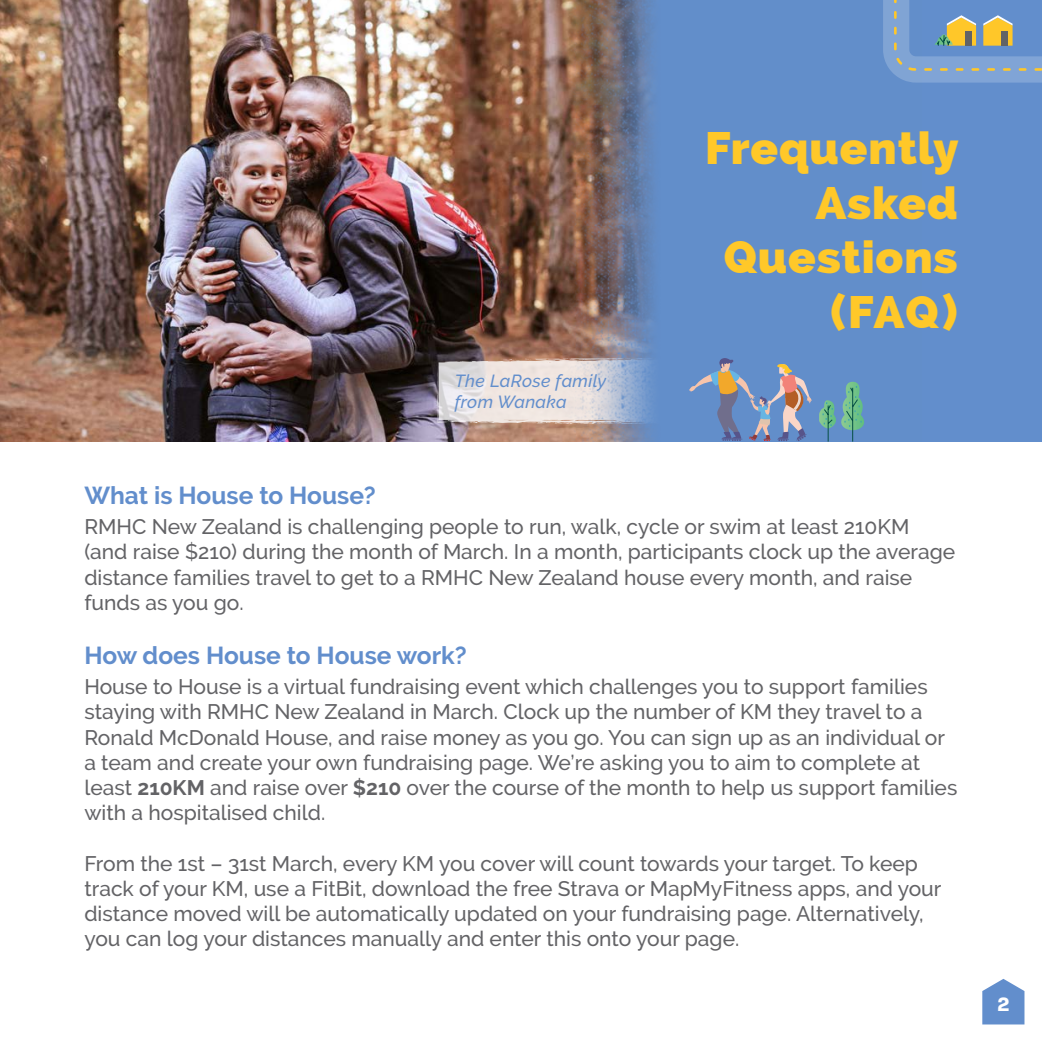
<style>
.page{position:relative;width:1042px;height:1042px;background:#fff}
.page>*{position:absolute;margin:0;border:0;box-sizing:border-box;transform-origin:0 0}
.t1{font:800 45.5px "Raleway";letter-spacing:.02em;color:#ffc829}
.t2{font:700 24.5px "Raleway";color:#628ecc}
.t3{font:500 21px/25.2px "Raleway";color:#636366}
.t4{font:700 21px "Paralucent";color:#fff}
.t5{font:italic 500 17.5px "Raleway";letter-spacing:.02em;color:#628ecc}
.s1{font-weight:700}
</style>
<div class="page">
<svg style="left:982px;top:979px;width:42px;height:45px;background:#779dd2"></svg>
<img style="left:0;top:0;width:491px;height:441px">
<svg style="left:437px;top:358px;width:54px;height:67px;background:#d3cecf"></svg>
<img style="left:491px;top:0;width:431px;height:441px">
<div style="left:922px;top:0;width:120px;height:441px;background:#628ecc"></div>
<svg style="left:689px;top:358px;width:123px;height:83px;background:#7d91b6"></svg>
<svg style="left:819px;top:382px;width:50px;height:60px;background:#639dae"></svg>
<svg style="left:883px;top:0;width:159px;height:83px"></svg>
<p class="t5" style="left:455px;top:370px;width:153px">The LaRose family</p>
<p class="t5" style="left:455px;top:391px;width:114px">from Wanaka</p>
<p class="t1" style="left:705px;top:122px;width:255px">Frequently</p>
<p class="t1" style="left:816px;top:176px;width:143px">Asked</p>
<p class="t1" style="left:724px;top:231px;width:235px">Questions</p>
<p class="t1" style="left:830px;top:286px;width:129px">(FAQ)</p>
<p class="t2" style="left:84px;top:482px;width:293px">What is House to House?</p>
<p class="t3" style="left:84px;top:514px;width:872px">RMHC New Zealand is challenging people to run, walk, cycle or swim at least 210KM (and raise $210) during the month of March. In a month, participants clock up the average distance families travel to get to a RMHC New Zealand house every month, and raise funds as you go.</p>
<p class="t2" style="left:84px;top:642px;width:384px">How does House to House work?</p>
<p class="t3" style="left:84px;top:674px;width:874px">House to House is a virtual fundraising event which challenges you to support families staying with RMHC New Zealand in March. Clock up the number of KM they travel to a Ronald McDonald House, and raise money as you go. You can sign up as an individual or a team and create your own fundraising page. We’re asking you to aim to complete at least <span class="s1">210KM</span> and raise over <span class="s1">$210</span> over the course of the month to help us support families with a hospitalised child.</p>
<p class="t3" style="left:84px;top:850px;width:858px">From the 1st – 31st March, every KM you cover will count towards your target. To keep track of your KM, use a FitBit, download the free Strava or MapMyFitness apps, and your distance moved will be automatically updated on your fundraising page. Alternatively, you can log your distances manually and enter this onto your page.</p>
<p class="t4" style="left:997px;top:991px;width:14px">2</p>
</div>
